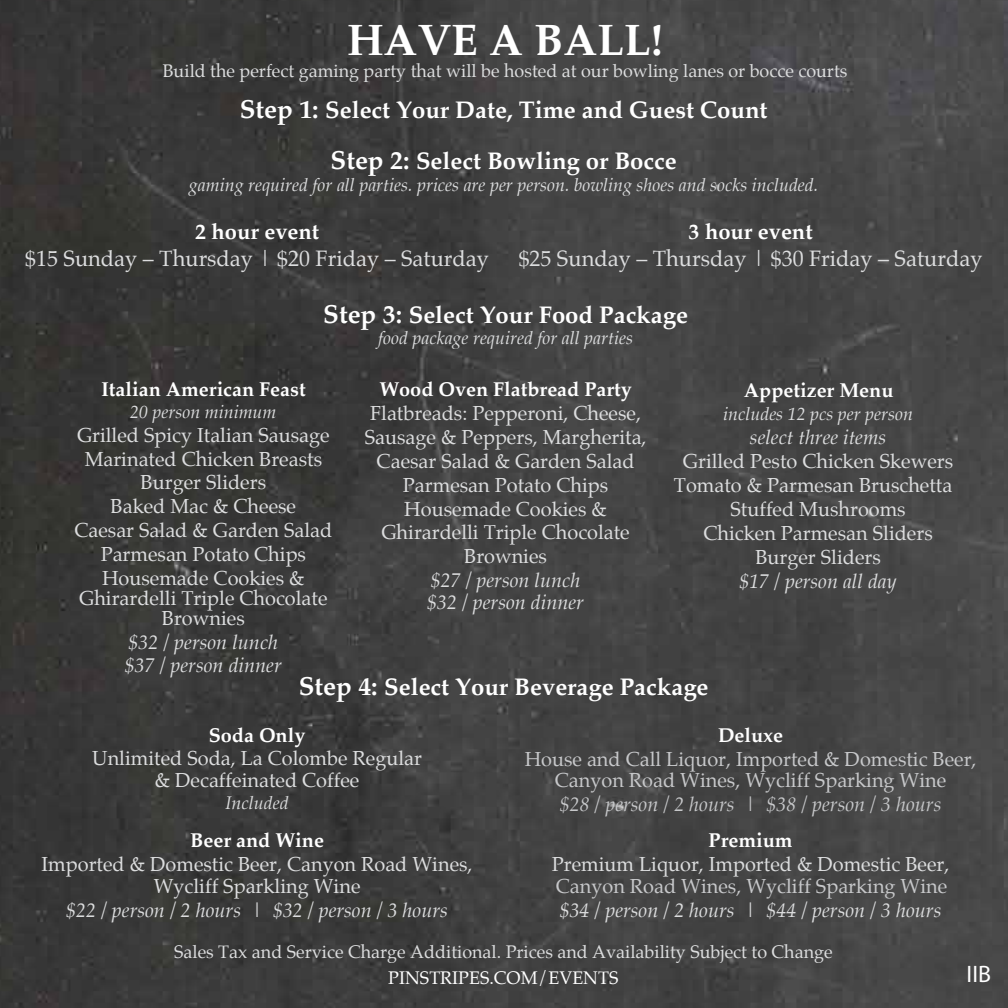
<style>
.page{position:relative;width:1008px;height:1008px;background:#fff}
.page>*{position:absolute;margin:0;border:0;box-sizing:border-box;transform-origin:0 0}
.t1{font:700 43.8px "Palatino";color:#fff}
.t2{font:700 23.8px/51.4px "Palatino";color:#fff;text-align:center}
.t3{font:23.8px "Myriad Pro";color:#fff}
.t4{font:21.8px "Palatino";color:#dcddde}
.t5{font:700 21.8px "Palatino";color:#fff}
.t6{font:19.8px/23.8px "Palatino";color:#dcddde;text-align:center}
.t7{font:italic 19.8px/21.8px "Palatino";color:#dcddde}
.t8{font:19.8px/21.8px "Palatino";color:#c7c8ca;text-align:center}
.t9{font:700 19.8px "Palatino";color:#fff}
.t10{font:italic 19.8px "Palatino";color:#c7c8ca}
.t11{font:italic 18px "Palatino";color:#dcddde}
.t12{font:18px "Palatino";color:#dcddde}
.t13{font:18px "Palatino";color:#fff}
.s1{font-size:25.8px}
</style>
<div class="page">
<img style="left:0;top:0;width:1008px;height:1008px">
<h1 class="t1" style="left:347px;top:3px;width:317px">HAVE A BALL!</h1>
<p class="t12" style="left:163px;top:56px;width:686px">Build the perfect gaming party that will be hosted at our bowling lanes or bocce courts</p>
<p class="t2" style="left:240px;top:84px;width:529px"><span class="s1">Step 1:</span> Select Your Date, Time and Guest Count<br><span class="s1">Step 2:</span> Select Bowling or Bocce</p>
<p class="t11" style="left:189px;top:170px;width:631px">gaming required for all parties. prices are per person. bowling shoes and socks included.</p>
<p class="t5" style="left:195px;top:213px;width:126px">2 hour event</p>
<p class="t4" style="left:25px;top:240px;width:465px">$15 Sunday – Thursday | $20 Friday – Saturday</p>
<p class="t5" style="left:689px;top:213px;width:126px">3 hour event</p>
<p class="t4" style="left:519px;top:240px;width:465px">$25 Sunday – Thursday | $30 Friday – Saturday</p>
<p class="t2" style="left:323px;top:289px;width:366px"><span class="s1">Step 3:</span> Select Your Food Package</p>
<p class="t11" style="left:378px;top:323px;width:256px">food package required for all parties</p>
<p class="t9" style="left:379px;top:373px;width:254px">Wood Oven Flatbread Party</p>
<p class="t6" style="left:365px;top:401px;width:283px">Flatbreads: Pepperoni, Cheese,<br>Sausage &amp; Peppers, Margherita,<br>Caesar Salad &amp; Garden Salad<br>Parmesan Potato Chips<br>Housemade Cookies &amp;<br>Ghirardelli Triple Chocolate<br>Brownies</p>
<p class="t7" style="left:427px;top:569px;width:158px">$27 / person lunch $32 / person dinner</p>
<p class="t9" style="left:101px;top:373px;width:206px">Italian American Feast</p>
<p class="t11" style="left:130px;top:396px;width:148px">20 person minimum</p>
<p class="t6" style="left:74px;top:423px;width:260px">Grilled Spicy Italian Sausage<br>Marinated Chicken Breasts<br>Burger Sliders<br>Baked Mac &amp; Cheese<br>Caesar Salad &amp; Garden Salad<br>Parmesan Potato Chips<br>Housemade Cookies &amp;</p>
<p class="t6" style="left:79px;top:588px;width:250px;line-height:19.8px">Ghirardelli Triple Chocolate<br>Brownies</p>
<p class="t7" style="left:125px;top:630px;width:158px;line-height:23.8px">$32 / person lunch $37 / person dinner</p>
<p class="t9" style="left:744px;top:373px;width:151px">Appetizer Menu</p>
<p class="t11" style="left:723px;top:399px;width:191px">includes 12 pcs per person</p>
<p class="t7" style="left:750px;top:426px;width:138px">select three items</p>
<p class="t6" style="left:674px;top:449px;width:281px">Grilled Pesto Chicken Skewers<br>Tomato &amp; Parmesan Bruschetta<br>Stuffed Mushrooms<br>Chicken Parmesan Sliders<br>Burger Sliders</p>
<p class="t7" style="left:739px;top:570px;width:159px">$17 / person all day</p>
<p class="t2" style="left:299px;top:660px;width:411px"><span class="s1">Step 4:</span> Select Your Beverage Package</p>
<p class="t9" style="left:209px;top:718px;width:98px">Soda Only</p>
<p class="t6" style="left:92px;top:748px;width:331px;line-height:21.8px">Unlimited Soda, La Colombe Regular &amp; Decaffeinated Coffee</p>
<p class="t11" style="left:226px;top:788px;width:65px">Included</p>
<p class="t9" style="left:190px;top:823px;width:135px">Beer and Wine</p>
<p class="t6" style="left:42px;top:853px;width:433px;line-height:21.8px">Imported &amp; Domestic Beer, Canyon Road Wines,<br>Wycliff Sparkling Wine</p>
<p class="t7" style="left:66px;top:899px;width:383px">$22 / person / 2 hours | $32 / person / 3 hours</p>
<p class="t9" style="left:718px;top:718px;width:67px">Deluxe</p>
<p class="t8" style="left:525px;top:748px;width:453px">House and Call Liquor, Imported &amp; Domestic Beer,<br>Canyon Road Wines, Wycliff Sparking Wine</p>
<p class="t10" style="left:560px;top:788px;width:383px">$28 / person / 2 hours | $38 / person / 3 hours</p>
<p class="t9" style="left:709px;top:824px;width:86px">Premium</p>
<p class="t6" style="left:552px;top:852px;width:399px">Premium Liquor, Imported &amp; Domestic Beer,</p>
<p class="t8" style="left:556px;top:875px;width:393px">Canyon Road Wines, Wycliff Sparking Wine</p>
<p class="t7" style="left:560px;top:899px;width:383px">$34 / person / 2 hours | $44 / person / 3 hours</p>
<p class="t12" style="left:174px;top:937px;width:660px">Sales Tax and Service Charge Additional. Prices and Availability Subject to Change</p>
<p class="t13" style="left:388px;top:962px;width:232px">PINSTRIPES.COM/EVENTS</p>
<p class="t3" style="left:967px;top:959px;width:26px">IIB</p>
</div>
